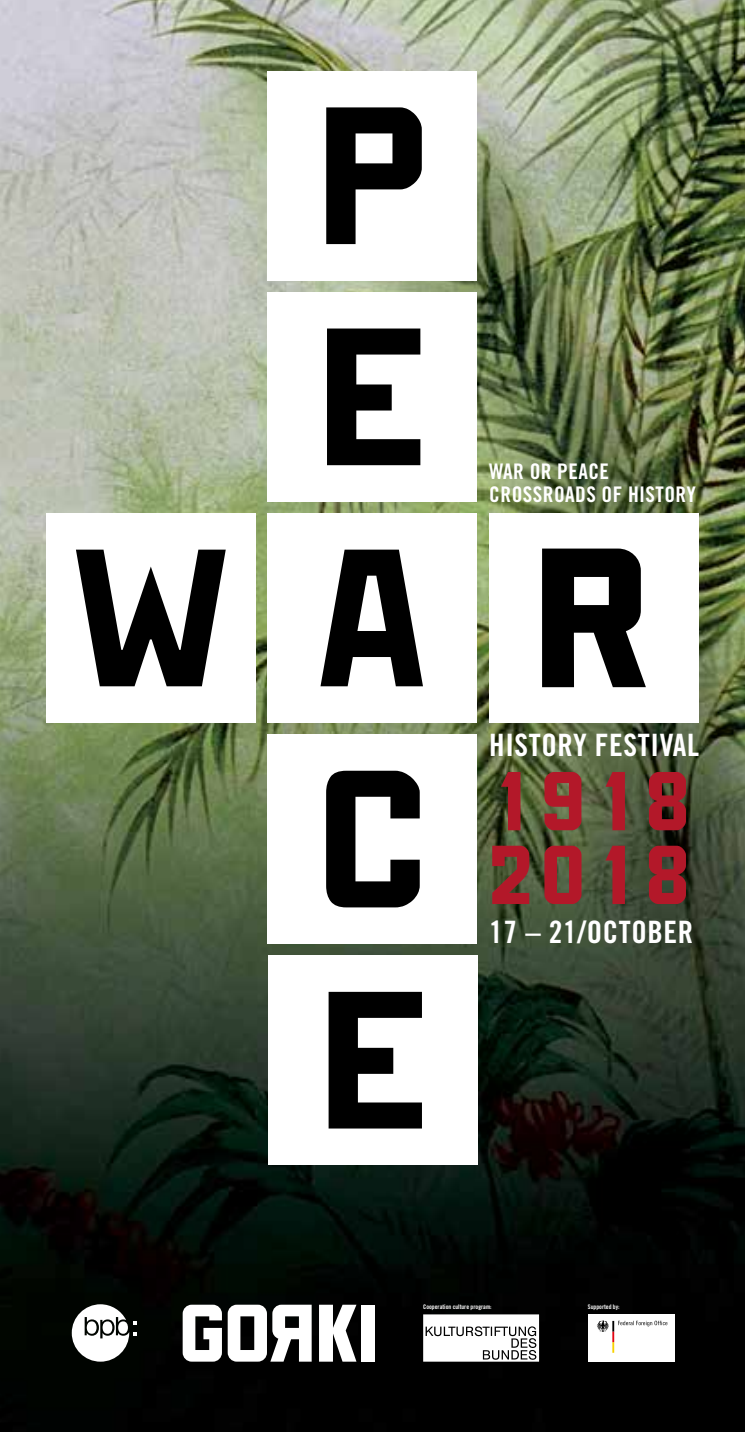
<style>
.page{position:relative;width:745px;height:1432px;background:#fff}
.page>*{position:absolute;margin:0;border:0;box-sizing:border-box;transform-origin:0 0}
.t1{font:92.5px/73.8px "Rodchenko Grotesk ML";letter-spacing:.1em;color:#b31829}
.t2{font:30.75px "Trade Gothic LT Std Bd Cn 20";letter-spacing:.02em;color:#fff}
.t3{font:21.5px/23px "Trade Gothic LT Std Bd Cn 20";letter-spacing:.02em;color:#fff}
.t4{font:6.25px "Trade Gothic LT Std Bd Cn 20";color:#fff}
</style>
<div class="page">
<img style="left:0;top:0;width:744px;height:1431px">
<div style="left:267px;top:71px;width:209px;height:209px;background:#fff"></div>
<svg style="left:326px;top:107px;width:95px;height:137px"></svg>
<div style="left:46px;top:513px;width:209px;height:209px;background:#fff"></div>
<svg style="left:76px;top:549px;width:149px;height:137px"></svg>
<div style="left:489px;top:513px;width:209px;height:209px;background:#fff"></div>
<svg style="left:542px;top:548px;width:103px;height:139px"></svg>
<div style="left:267px;top:292px;width:209px;height:209px;background:#fff"></div>
<svg style="left:327px;top:328px;width:93px;height:137px"></svg>
<div style="left:267px;top:513px;width:209px;height:209px;background:#fff"></div>
<svg style="left:320px;top:549px;width:102px;height:137px"></svg>
<div style="left:267px;top:734px;width:209px;height:209px;background:#fff"></div>
<svg style="left:326px;top:770px;width:93px;height:137px"></svg>
<div style="left:268px;top:955px;width:210px;height:209px;background:#fff"></div>
<svg style="left:328px;top:992px;width:93px;height:136px"></svg>
<svg style="left:182px;top:1304px;width:129px;height:57px"></svg>
<svg style="left:319px;top:1304px;width:37px;height:57px"></svg>
<div style="left:361px;top:1304px;width:13px;height:57px;background:#fff"></div>
<svg style="left:423px;top:1314px;width:115px;height:47px"></svg>
<div style="left:587px;top:1314px;width:86px;height:47px;background:#fff"></div>
<svg style="left:597px;top:1320px;width:70px;height:32px"></svg>
<svg style="left:72px;top:1304px;width:64px;height:57px"></svg>
<h3 class="t3" style="left:489px;top:459px;width:208px">WAR OR PEACE<br>CROSSROADS OF HISTORY</h3>
<h2 class="t2" style="left:489px;top:727px;width:211px">HISTORY FESTIVAL</h2>
<h1 class="t1" style="left:489px;top:767px;width:201px">1918<br>2018</h1>
<h2 class="t2" style="left:489px;top:913px;width:205px">17 – 21/OCTOBER</h2>
<p class="t4" style="left:423px;top:1303px;width:70px">Cooperation culture program:</p>
<p class="t4" style="left:587px;top:1303px;width:33px">Supported by:</p>
</div>
